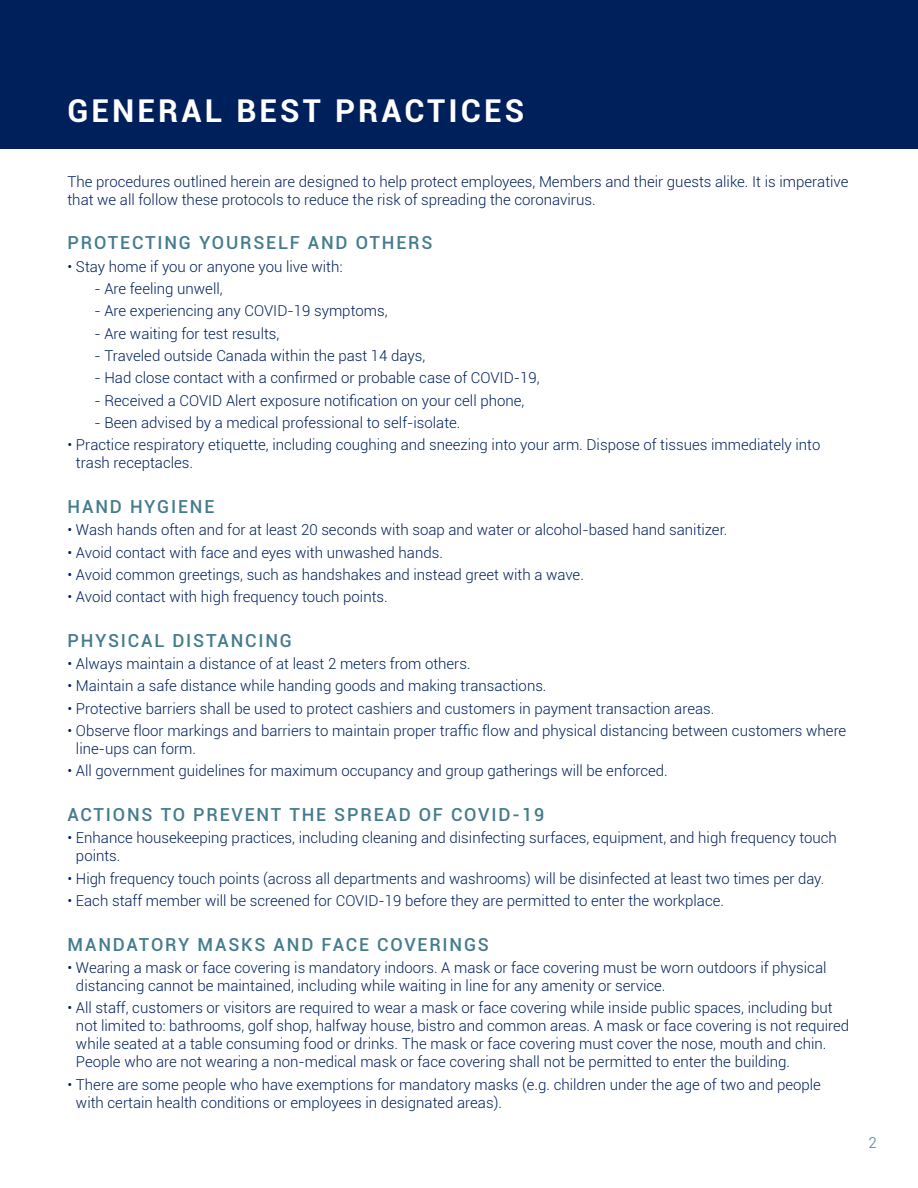
<style>
.page{position:relative;width:918px;height:1188px;background:#fff}
.page>*{position:absolute;margin:0;border:0;box-sizing:border-box;transform-origin:0 0}
.t1{font:700 31.5px "Roboto";letter-spacing:.1em;color:#fff}
.t2{font:500 18px "Roboto";letter-spacing:.1em;color:#447c8d}
.t3{font:300 15px/18px "Roboto";color:#00205c}
.t4{font:300 15px "Roboto";color:#447c8d}
</style>
<div class="page">
<div style="left:0;top:0;width:918px;height:148px;background:#00205c"></div>
<h1 class="t1" style="left:68px;top:88px;width:458px">GENERAL BEST PRACTICES</h1>
<p class="t3" style="left:68px;top:172px;width:783px">The procedures outlined herein are designed to help protect employees, Members and their guests alike. It is imperative that we all follow these protocols to reduce the risk of spreading the coronavirus.</p>
<p class="t2" style="left:68px;top:230px;width:367px">PROTECTING YOURSELF AND OTHERS</p>
<p class="t3" style="left:68px;top:257px;width:277px">• Stay home if you or anyone you live with:</p>
<p class="t3" style="left:94px;top:279px;width:130px">- Are feeling unwell,</p>
<p class="t3" style="left:94px;top:302px;width:295px">- Are experiencing any COVID-19 symptoms,</p>
<p class="t3" style="left:94px;top:324px;width:186px">- Are waiting for test results,</p>
<p class="t3" style="left:94px;top:346px;width:332px">- Traveled outside Canada within the past 14 days,</p>
<p class="t3" style="left:94px;top:368px;width:447px">- Had close contact with a confirmed or probable case of COVID-19,</p>
<p class="t3" style="left:94px;top:391px;width:431px">- Received a COVID Alert exposure notification on your cell phone,</p>
<p class="t3" style="left:94px;top:413px;width:367px">- Been advised by a medical professional to self-isolate.</p>
<p class="t3" style="left:76px;top:435px;width:746px;text-indent:-8px">• Practice respiratory etiquette, including coughing and sneezing into your arm. Dispose of tissues immediately into trash receptacles.</p>
<p class="t2" style="left:68px;top:494px;width:148px">HAND HYGIENE</p>
<p class="t3" style="left:68px;top:520px;width:662px">• Wash hands often and for at least 20 seconds with soap and water or alcohol-based hand sanitizer.</p>
<p class="t3" style="left:68px;top:543px;width:377px">• Avoid contact with face and eyes with unwashed hands.</p>
<p class="t3" style="left:68px;top:565px;width:518px">• Avoid common greetings, such as handshakes and instead greet with a wave.</p>
<p class="t3" style="left:68px;top:587px;width:322px">• Avoid contact with high frequency touch points.</p>
<p class="t2" style="left:68px;top:628px;width:226px">PHYSICAL DISTANCING</p>
<p class="t3" style="left:68px;top:654px;width:405px">• Always maintain a distance of at least 2 meters from others.</p>
<p class="t3" style="left:68px;top:677px;width:481px">• Maintain a safe distance while handing goods and making transactions.</p>
<p class="t3" style="left:68px;top:699px;width:648px">• Protective barriers shall be used to protect cashiers and customers in payment transaction areas.</p>
<p class="t3" style="left:76px;top:721px;width:772px;text-indent:-8px">• Observe floor markings and barriers to maintain proper traffic flow and physical distancing between customers where line-ups can form.</p>
<p class="t3" style="left:68px;top:762px;width:602px">• All government guidelines for maximum occupancy and group gatherings will be enforced.</p>
<p class="t2" style="left:68px;top:802px;width:478px">ACTIONS TO PREVENT THE SPREAD OF COVID-19</p>
<p class="t3" style="left:76px;top:829px;width:763px;text-indent:-8px">• Enhance housekeeping practices, including cleaning and disinfecting surfaces, equipment, and high frequency touch points.</p>
<p class="t3" style="left:68px;top:869px;width:758px">• High frequency touch points (across all departments and washrooms) will be disinfected at least two times per day.</p>
<p class="t3" style="left:68px;top:891px;width:658px">• Each staff member will be screened for COVID-19 before they are permitted to enter the workplace.</p>
<p class="t2" style="left:68px;top:932px;width:423px">MANDATORY MASKS AND FACE COVERINGS</p>
<p class="t3" style="left:76px;top:958px;width:752px;text-indent:-8px">• Wearing a mask or face covering is mandatory indoors. A mask or face covering must be worn outdoors if physical distancing cannot be maintained, including while waiting in line for any amenity or service.</p>
<p class="t3" style="left:76px;top:998px;width:775px;text-indent:-8px">• All staff, customers or visitors are required to wear a mask or face covering while inside public spaces, including but not limited to: bathrooms, golf shop, halfway house, bistro and common areas. A mask or face covering is not required while seated at a table consuming food or drinks. The mask or face covering must cover the nose, mouth and chin.<br>People who are not wearing a non-medical mask or face covering shall not be permitted to enter the building.</p>
<p class="t3" style="left:76px;top:1075px;width:746px;text-indent:-8px">• There are some people who have exemptions for mandatory masks (e.g. children under the age of two and people with certain health conditions or employees in designated areas).</p>
<p class="t4" style="left:869px;top:1132px;width:10px">2</p>
</div>
